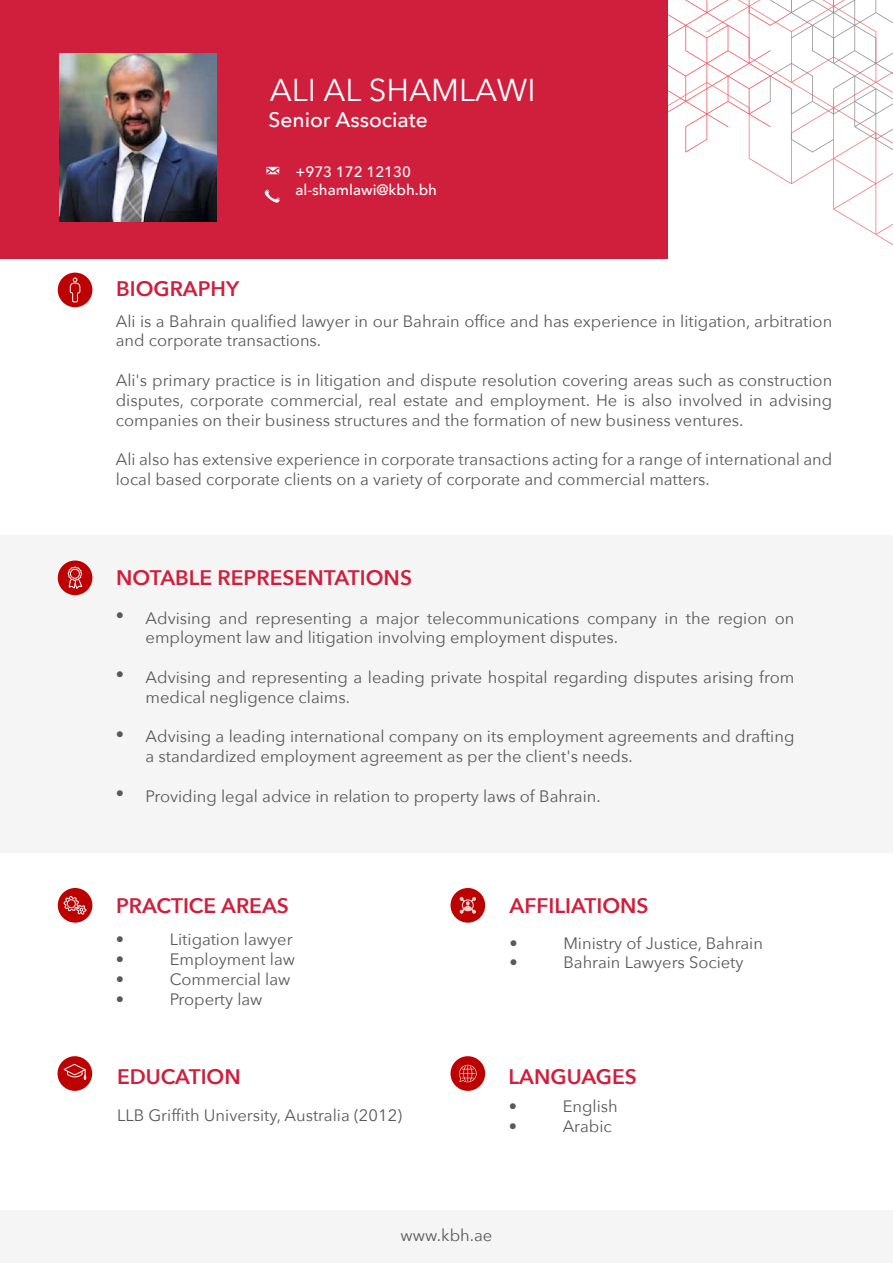
<style>
.page{position:relative;width:893px;height:1263px;background:#fff}
.page>*{position:absolute;margin:0;border:0;box-sizing:border-box;transform-origin:0 0}
.t1{font:31.5px "Avenir Next";color:#fff}
.t2{font:600 21px "Avenir Next";color:#d01f3d}
.t3{font:500 21px "Avenir Next";color:#fff}
.t4{font:16.5px/19.8px "Avenir Next";color:#58595b}
.t5{font:500 15px/18px "Avenir Next";color:#fff}
</style>
<div class="page">
<div style="left:58px;top:273px;width:34px;height:34px;background:#bd0000;border-radius:50%"></div>
<svg style="left:69px;top:278px;width:12px;height:25px"></svg>
<div style="left:0;top:535px;width:893px;height:318px;background:#f5f5f5"></div>
<div style="left:0;top:1210px;width:893px;height:53px;background:#f5f5f5"></div>
<div style="left:58px;top:560px;width:34px;height:35px;background:#bd0000;border-radius:50%"></div>
<svg style="left:67px;top:566px;width:16px;height:23px"></svg>
<svg style="left:668px;top:0;width:225px;height:245px"></svg>
<div style="left:58px;top:1056px;width:34px;height:35px;background:#bd0000;border-radius:50%"></div>
<svg style="left:63px;top:1063px;width:24px;height:17px"></svg>
<div style="left:58px;top:888px;width:34px;height:35px;background:#bd0000;border-radius:50%"></div>
<svg style="left:63px;top:896px;width:24px;height:19px"></svg>
<div style="left:450px;top:1056px;width:35px;height:35px;background:#bd0000;border-radius:50%"></div>
<svg style="left:459px;top:1065px;width:18px;height:17px"></svg>
<div style="left:450px;top:888px;width:35px;height:35px;background:#bd0000;border-radius:50%"></div>
<svg style="left:460px;top:897px;width:16px;height:17px"></svg>
<div style="left:0;top:0;width:668px;height:259px;background:#d01f3d"></div>
<div style="left:265px;top:165px;width:16px;height:11px;border:2px solid #d01f3d"></div>
<svg style="left:265px;top:166px;width:16px;height:10px"></svg>
<svg style="left:264px;top:189px;width:16px;height:14px"></svg>
<img style="left:60px;top:54px;width:157px;height:167px">
<h1 class="t1" style="left:270px;top:63px;width:267px">ALI AL SHAMLAWI</h1>
<p class="t3" style="left:268px;top:102px;width:161px">Senior Associate</p>
<p class="t5" style="left:295px;top:163px;width:143px">+973 172 12130 al-shamlawi@kbh.bh</p>
<p class="t2" style="left:116px;top:271px;width:124px">BIOGRAPHY</p>
<p class="t4" style="left:116px;top:310px;width:718px">Ali is a Bahrain qualified lawyer in our Bahrain office and has experience in litigation, arbitration and corporate transactions.</p>
<p class="t4" style="left:116px;top:370px;width:718px;text-align:justify">Ali's primary practice is in litigation and dispute resolution covering areas such as construction disputes, corporate commercial, real estate and employment. He is also involved in advising companies on their business structures and the formation of new business ventures.</p>
<p class="t4" style="left:116px;top:449px;width:718px">Ali also has extensive experience in corporate transactions acting for a range of international and local based corporate clients on a variety of corporate and commercial matters.</p>
<p class="t2" style="left:116px;top:560px;width:297px">NOTABLE REPRESENTATIONS</p>
<p class="t4" style="left:116px;top:605px;width:10px">•</p>
<p class="t4" style="left:116px;top:664px;width:10px">•</p>
<p class="t4" style="left:116px;top:723px;width:10px">•</p>
<p class="t4" style="left:116px;top:783px;width:10px">•</p>
<p class="t4" style="left:146px;top:607px;width:650px">Advising and representing a major telecommunications company in the region on employment law and litigation involving employment disputes.</p>
<p class="t4" style="left:146px;top:667px;width:650px">Advising and representing a leading private hospital regarding disputes arising from medical negligence claims.</p>
<p class="t4" style="left:146px;top:726px;width:650px">Advising a leading international company on its employment agreements and drafting a standardized employment agreement as per the client's needs.</p>
<p class="t4" style="left:146px;top:785px;width:457px">Providing legal advice in relation to property laws of Bahrain.</p>
<p class="t2" style="left:116px;top:887px;width:174px">PRACTICE AREAS</p>
<p class="t4" style="left:116px;top:929px;width:10px">•</p>
<p class="t4" style="left:170px;top:929px;width:124px">Litigation lawyer</p>
<p class="t4" style="left:116px;top:949px;width:10px">•</p>
<p class="t4" style="left:170px;top:949px;width:127px">Employment law</p>
<p class="t4" style="left:116px;top:969px;width:10px">•</p>
<p class="t4" style="left:170px;top:969px;width:122px">Commercial law</p>
<p class="t4" style="left:116px;top:988px;width:10px">•</p>
<p class="t4" style="left:170px;top:988px;width:94px">Property law</p>
<p class="t2" style="left:117px;top:1058px;width:125px">EDUCATION</p>
<p class="t4" style="left:117px;top:1104px;width:287px">LLB Griffith University, Australia (2012)</p>
<p class="t2" style="left:509px;top:887px;width:141px">AFFILIATIONS</p>
<p class="t4" style="left:509px;top:932px;width:10px">•</p>
<p class="t4" style="left:563px;top:932px;width:201px">Ministry of Justice, Bahrain</p>
<p class="t4" style="left:509px;top:952px;width:10px">•</p>
<p class="t4" style="left:563px;top:952px;width:182px">Bahrain Lawyers Society</p>
<p class="t2" style="left:509px;top:1058px;width:130px">LANGUAGES</p>
<p class="t4" style="left:509px;top:1095px;width:10px">•</p>
<p class="t4" style="left:563px;top:1095px;width:57px">English</p>
<p class="t4" style="left:509px;top:1115px;width:10px">•</p>
<p class="t4" style="left:563px;top:1115px;width:50px">Arabic</p>
<p class="t4" style="left:401px;top:1225px;width:93px">www.kbh.ae</p>
</div>
